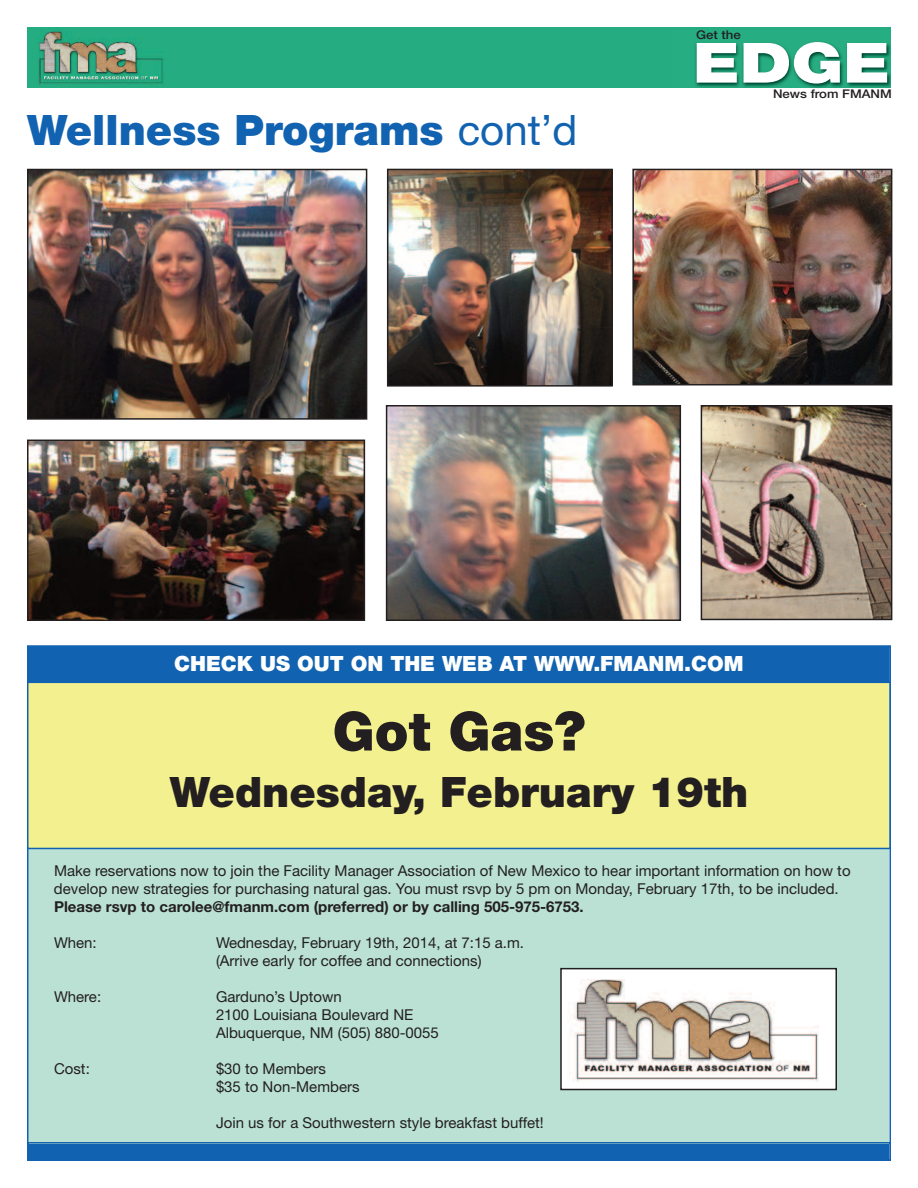
<style>
.page{position:relative;width:918px;height:1188px;background:#fff}
.page>*{position:absolute;margin:0;border:0;box-sizing:border-box;transform-origin:0 0}
.t1{font:900 55.5px "Helvetica Neue";color:#fff;scale:1.2 1}
.t2{font:900 54px "Helvetica Neue";color:#231f20}
.t3{font:900 42px "Helvetica Neue";color:#231f20}
.t4{font:900 42px "Helvetica Neue";color:#1162b0}
.t5{font:900 21px "Helvetica Neue";color:#fff}
.t6{font:15px/18px "Helvetica Neue";color:#231f20}
.t7{font:700 15px "Helvetica Neue";color:#231f20}
.t8{font:500 12px "Helvetica Neue";color:#231f20;scale:1.1 1}
.s1{font-weight:400}
</style>
<div class="page">
<img style="left:27px;top:27px;width:864px;height:61px">
<img style="left:672px;top:31px;width:219px;height:57px">
<div style="left:28px;top:647px;width:862px;height:513px;background:#bae1d4"></div>
<div style="left:28px;top:647px;width:862px;height:201px;background:#f3f18f"></div>
<div style="left:27px;top:646px;width:864px;height:203px;border:2px solid #1162b0"></div>
<div style="left:28px;top:1144px;width:862px;height:16px;background:#1162b0"></div>
<div style="left:27px;top:1142px;width:864px;height:19px;border:2px solid #1162b0"></div>
<div style="left:28px;top:647px;width:862px;height:35px;background:#1162b0"></div>
<div style="left:27px;top:646px;width:864px;height:37px;border:2px solid #1162b0"></div>
<div style="left:561px;top:969px;width:275px;height:121px;background:#fff"></div>
<img style="left:570px;top:979px;width:249px;height:102px">
<div style="left:560px;top:968px;width:277px;height:122px;border:2px solid #231f20"></div>
<img style="left:30px;top:172px;width:334px;height:245px">
<div style="left:27px;top:169px;width:340px;height:251px;border:2px solid #231f20"></div>
<img style="left:30px;top:443px;width:332px;height:175px">
<div style="left:27px;top:440px;width:338px;height:181px;border:2px solid #231f20"></div>
<img style="left:389px;top:408px;width:289px;height:210px">
<div style="left:386px;top:405px;width:295px;height:216px;border:2px solid #231f20"></div>
<img style="left:704px;top:408px;width:185px;height:209px">
<div style="left:701px;top:405px;width:191px;height:215px;border:2px solid #231f20"></div>
<img style="left:390px;top:172px;width:220px;height:212px">
<div style="left:387px;top:169px;width:226px;height:218px;border:2px solid #231f20"></div>
<img style="left:635px;top:172px;width:254px;height:210px">
<div style="left:632px;top:169px;width:260px;height:216px;border:2px solid #231f20"></div>
<p class="t8" style="left:696px;top:31px;width:42px">Get the</p>
<h1 class="t1" style="left:693px;top:43px;width:166px">EDGE</h1>
<h3 class="t4" style="left:27px;top:115px;width:552px">Wellness Programs <span class="s1">cont’d</span></h3>
<p class="t8" style="left:773px;top:90px;width:109px">News from FMANM</p>
<h3 class="t5" style="left:174px;top:656px;width:571px">CHECK US OUT ON THE WEB AT WWW.FMANM.COM</h3>
<h2 class="t2" style="left:333px;top:712px;width:254px">Got Gas?</h2>
<h3 class="t3" style="left:170px;top:777px;width:580px">Wednesday, February 19th</h3>
<p class="t6" style="left:54px;top:863px;width:798px">Make reservations now to join the Facility Manager Association of New Mexico to hear important information on how to develop new strategies for purchasing natural gas. You must rsvp by 5 pm on Monday, February 17th, to be included.</p>
<p class="t7" style="left:54px;top:901px;width:531px">Please rsvp to carolee@fmanm.com (preferred) or by calling 505-975-6753.</p>
<p class="t6" style="left:54px;top:935px;width:44px">When:</p>
<p class="t6" style="left:216px;top:935px;width:310px">Wednesday, February 19th, 2014, at 7:15 a.m. (Arrive early for coffee and connections)</p>
<p class="t6" style="left:54px;top:989px;width:49px">Where:</p>
<p class="t6" style="left:216px;top:989px;width:224px">Garduno’s Uptown<br>2100 Louisiana Boulevard NE<br>Albuquerque, NM (505) 880-0055</p>
<p class="t6" style="left:54px;top:1061px;width:37px">Cost:</p>
<p class="t6" style="left:216px;top:1061px;width:145px">$30 to Members<br>$35 to Non-Members</p>
<p class="t6" style="left:216px;top:1115px;width:329px">Join us for a Southwestern style breakfast buffet!</p>
</div>
